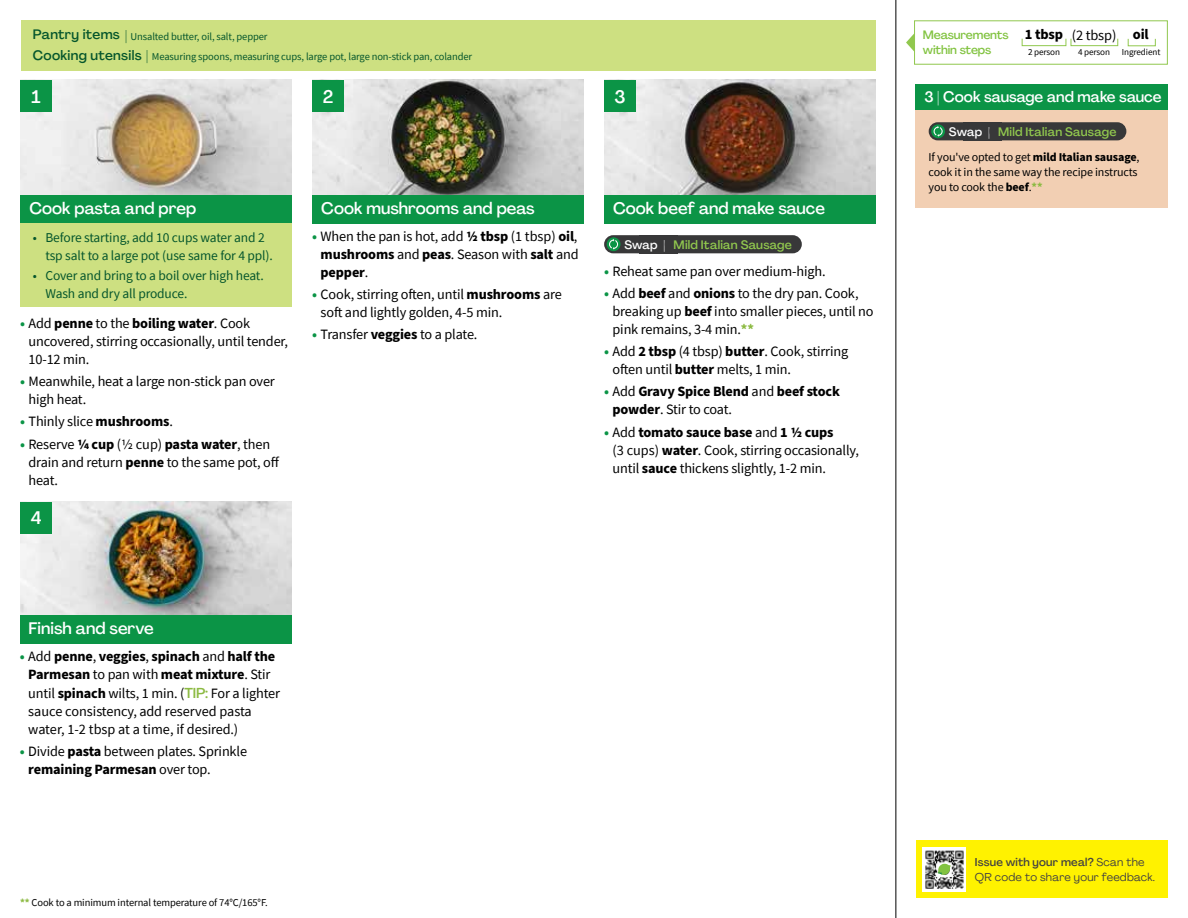
<style>
.page{position:relative;width:1188px;height:918px;background:#fff}
.page>*{position:absolute;margin:0;border:0;box-sizing:border-box;transform-origin:0 0}
.t1{font:500 18px "Agrandir";color:#fff}
.t2{font:500 16.5px "Agrandir";color:#fff}
.t3{font:500 15px "Agrandir";color:#fff}
.t4{font:700 14.4px "Source Sans Pro";letter-spacing:-.01em;color:#000}
.t5{font:14.25px/18px "Source Sans Pro";letter-spacing:-.01em;color:#000}
.t6{font:700 14.25px/18px "Source Sans Pro";letter-spacing:-.01em;color:#000}
.t7{font:13.5px/18px "Source Sans Pro";letter-spacing:-.01em;color:#05562c}
.t8{font:500 13.5px "Agrandir";letter-spacing:.025em;color:#05562c}
.t9{font:500 12.15px "Agrandir";letter-spacing:.02em;color:#91c84e}
.t10{font:12px/15px "Source Sans Pro";letter-spacing:-.01em;color:#000}
.t11{font:500 12px/15.8px "Agrandir";letter-spacing:-.01em;color:#82c341}
.t12{font:11.25px/15px "Agrandir";letter-spacing:.02em;color:#414042}
.t13{font:10.5px "Source Sans Pro";letter-spacing:-.01em;color:#05562c}
.t14{font:10.5px "Source Sans Pro";letter-spacing:-.01em;color:#000}
.t15{font:9.15px "Source Sans Pro";letter-spacing:-.01em;color:#000}
.s1{font-family:"Agrandir";font-weight:500;font-size:13.5px}
.s2{font-weight:700;color:#0b9446}
.s3{font-weight:700}
.s4{color:#fff}
.s5{font-weight:700;color:#8cba42}
.s6{color:#0b9446}
.s7{font-weight:400}
.s8{font-family:"Agrandir";font-weight:500;color:#8cba42}
.s9{font-weight:500}
</style>
<div class="page">
<img style="left:20px;top:502px;width:272px;height:113px">
<img style="left:20px;top:80px;width:272px;height:115px">
<img style="left:312px;top:80px;width:272px;height:115px">
<img style="left:604px;top:80px;width:272px;height:115px">
<div style="left:312px;top:195px;width:272px;height:29px;background:#0b9446"></div>
<div style="left:20px;top:195px;width:272px;height:29px;background:#0b9446"></div>
<div style="left:20px;top:615px;width:272px;height:28px;background:#0b9446"></div>
<div style="left:604px;top:195px;width:272px;height:29px;background:#0b9446"></div>
<div style="left:21px;top:20px;width:855px;height:51px;background:#cde081"></div>
<div style="left:20px;top:224px;width:272px;height:83px;background:#cde081"></div>
<hr style="left:896px;top:0;width:1px;height:918px;background:#000">
<div style="left:20px;top:502px;width:32px;height:31px;background:#0b9446"></div>
<div style="left:20px;top:80px;width:32px;height:32px;background:#0b9446"></div>
<div style="left:312px;top:80px;width:32px;height:32px;background:#0b9446"></div>
<div style="left:604px;top:80px;width:32px;height:32px;background:#0b9446"></div>
<div style="left:914px;top:20px;width:254px;height:45px;border:1px solid #91c84e"></div>
<div style="left:1022px;top:38px;width:44px;height:8px;border:1px solid #91c84e"></div>
<div style="left:1071px;top:38px;width:47px;height:8px;border:1px solid #91c84e"></div>
<div style="left:1128px;top:38px;width:28px;height:8px;border:1px solid #91c84e"></div>
<svg style="left:906px;top:33px;width:9px;height:19px"></svg>
<div style="left:916px;top:110px;width:252px;height:98px;background:#f2cfb3"></div>
<div style="left:916px;top:84px;width:252px;height:26px;background:#0b9446"></div>
<div style="left:964px;top:122px;width:38px;height:18px;background:#383839"></div>
<div style="left:929px;top:122px;width:70px;height:18px;background:#383839;border-radius:9px"></div>
<svg style="left:931px;top:124px;width:14px;height:14px"></svg>
<svg style="left:934px;top:126px;width:9px;height:11px"></svg>
<div style="left:989px;top:122px;width:137px;height:18px;background:#383839;border-radius:9px"></div>
<div style="left:639px;top:235px;width:38px;height:18px;background:#383839"></div>
<div style="left:604px;top:235px;width:71px;height:18px;background:#383839;border-radius:9px"></div>
<div style="left:607px;top:237px;width:13px;height:14px;background:#0b9446;border-radius:50%"></div>
<svg style="left:609px;top:239px;width:9px;height:11px"></svg>
<div style="left:665px;top:235px;width:137px;height:18px;background:#383839;border-radius:9px"></div>
<div style="left:916px;top:840px;width:252px;height:58px;background:#fff200"></div>
<img style="left:923px;top:847px;width:43px;height:45px">
<svg style="left:938px;top:864px;width:13px;height:11px"></svg>
<p class="t13" style="left:33px;top:30px;width:236px"><span class="s1">Pantry items |</span> Unsalted butter, oil, salt, pepper</p>
<p class="t8" style="left:33px;top:47px;width:110px">Cooking utensils</p>
<p class="t13" style="left:146px;top:50px;width:328px"><span class="s1">|</span> Measuring spoons, measuring cups, large pot, large non-stick pan, colander</p>
<p class="t1" style="left:32px;top:86px;width:11px">1</p>
<p class="t1" style="left:323px;top:86px;width:12px">2</p>
<p class="t1" style="left:614px;top:85px;width:13px">3</p>
<p class="t2" style="left:29px;top:198px;width:168px">Cook pasta and prep</p>
<p class="t7" style="left:45px;top:229px;width:229px;text-indent:-13px">• Before starting, add 10 cups water and 2 tsp salt to a large pot (use same for 4 ppl).</p>
<p class="t7" style="left:45px;top:267px;width:220px;text-indent:-13px">• Cover and bring to a boil over high heat.<br>Wash and dry all produce.</p>
<p class="t5" style="left:29px;top:314px;width:261px;text-indent:-9px"><span class="s2">•</span> Add <span class="s3">penne</span> to the <span class="s3">boiling water</span>. Cook uncovered, stirring occasionally, until tender,<br>10-12 min.</p>
<p class="t5" style="left:29px;top:372px;width:248px;text-indent:-9px"><span class="s2">•</span> Meanwhile, heat a large non-stick pan over high heat.</p>
<p class="t5" style="left:20px;top:412px;width:154px"><span class="s2">•</span> Thinly slice <span class="s3">mushrooms</span>.</p>
<p class="t5" style="left:29px;top:435px;width:253px;text-indent:-9px"><span class="s2">•</span> Reserve <span class="s3">1/4 cup</span> (1/2 cup) <span class="s3">pasta water</span>, then drain and return <span class="s3">penne</span> to the same pot, off heat.</p>
<p class="t1" style="left:31px;top:507px;width:12px">4</p>
<p class="t2" style="left:321px;top:198px;width:215px">Cook mushrooms and peas</p>
<p class="t2" style="left:613px;top:198px;width:214px">Cook beef and make sauce</p>
<p class="t5" style="left:321px;top:227px;width:259px;text-align:justify;text-indent:-9px"><span class="s2">•</span> When the pan is hot, add <span class="s3">1/2 tbsp</span> (1 tbsp) <span class="s3">oil</span>, <span class="s3">mushrooms</span> and <span class="s3">peas</span>. Season with <span class="s3">salt</span> and <span class="s3">pepper</span>.</p>
<p class="t5" style="left:321px;top:285px;width:243px;text-indent:-9px"><span class="s2">•</span> Cook, stirring often, until <span class="s3">mushrooms</span> are soft and lightly golden, 4-5 min.</p>
<p class="t5" style="left:312px;top:325px;width:167px"><span class="s2">•</span> Transfer <span class="s3">veggies</span> to a plate.</p>
<p class="t9" style="left:624px;top:237px;width:169px"><span class="s4">Swap |</span> Mild Italian Sausage</p>
<p class="t5" style="left:604px;top:262px;width:223px"><span class="s2">•</span> Reheat same pan over medium-high.</p>
<p class="t5" style="left:613px;top:284px;width:263px;text-indent:-9px"><span class="s2">•</span> Add <span class="s3">beef</span> and <span class="s3">onions</span> to the dry pan. Cook, breaking up <span class="s3">beef</span> into smaller pieces, until no pink remains, 3-4 min.<span class="s5">**</span></p>
<p class="t5" style="left:613px;top:342px;width:237px;text-indent:-9px"><span class="s2">•</span> Add <span class="s3">2 tbsp</span> (4 tbsp) <span class="s3">butter</span>. Cook, stirring often until <span class="s3">butter</span> melts, 1 min.</p>
<p class="t6" style="left:613px;top:383px;width:229px;text-indent:-9px"><span class="s6">•</span> <span class="s7">Add</span> Gravy Spice Blend <span class="s7">and</span> beef stock powder<span class="s7">. Stir to coat.</span></p>
<p class="t5" style="left:613px;top:423px;width:248px;text-indent:-9px"><span class="s2">•</span> Add <span class="s3">tomato sauce base</span> and <span class="s3">1 1/2 cups<br></span>(3 cups) <span class="s3">water</span>. Cook, stirring occasionally, until <span class="s3">sauce</span> thickens slightly, 1-2 min.</p>
<p class="t2" style="left:29px;top:618px;width:127px">Finish and serve</p>
<p class="t5" style="left:28px;top:647px;width:253px;text-indent:-9px"><span class="s2">•</span> Add <span class="s3">penne</span>, <span class="s3">veggies</span>, <span class="s3">spinach</span> and <span class="s3">half the Parmesan</span> to pan with <span class="s3">meat mixture</span>. Stir until <span class="s3">spinach</span> wilts, 1 min. (<span class="s8">TIP:</span> For a lighter sauce consistency, add reserved pasta water, 1-2 tbsp at a time, if desired.)</p>
<p class="t5" style="left:28px;top:742px;width:220px;text-indent:-9px"><span class="s2">•</span> Divide <span class="s3">pasta</span> between plates. Sprinkle <span class="s3">remaining Parmesan</span> over top.</p>
<p class="t14" style="left:20px;top:895px;width:249px"><span class="s5">**</span> Cook to a minimum internal temperature of 74°C/165°F.</p>
<p class="t11" style="left:923px;top:26px;width:87px">Measurements within steps</p>
<p class="t4" style="left:1025px;top:25px;width:125px">1 tbsp <span class="s7">(2 tbsp)</span> oil</p>
<p class="t15" style="left:1028px;top:47px;width:34px">2 person</p>
<p class="t15" style="left:1078px;top:47px;width:34px">4 person</p>
<p class="t15" style="left:1122px;top:47px;width:40px">Ingredient</p>
<p class="t3" style="left:924px;top:88px;width:239px">3 | Cook sausage and make sauce</p>
<p class="t9" style="left:949px;top:124px;width:169px"><span class="s4">Swap |</span> Mild Italian Sausage</p>
<p class="t10" style="left:929px;top:150px;width:213px">If you've opted to get <span class="s3">mild Italian sausage</span>, cook it in the same way the recipe instructs you to cook the <span class="s3">beef</span>.<span class="s5">**</span></p>
<p class="t12" style="left:975px;top:855px;width:182px"><span class="s9">Issue with your meal?</span> Scan the<br>QR code to share your feedback.</p>
</div>
